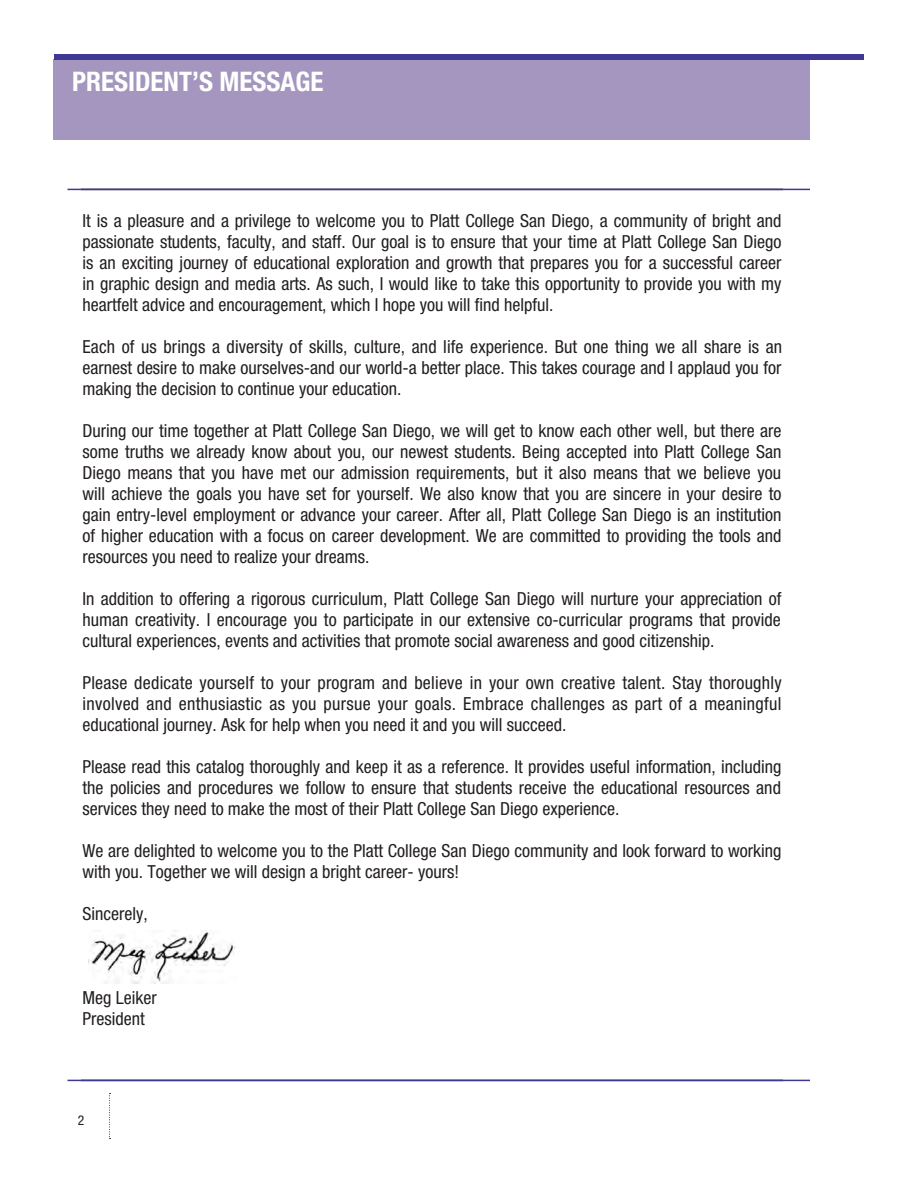
<style>
.page{position:relative;width:918px;height:1188px;background:#fff}
.page>*{position:absolute;margin:0;border:0;box-sizing:border-box;transform-origin:0 0}
.t1{font:700 condensed 27px "Helvetica Neue LT Std";color:#fff}
.t2{font:condensed 18px/21px "Helvetica Neue LT Std";color:#231f20;text-align:justify}
.t3{font:condensed 13.5px "Helvetica Neue LT Std";color:#231f20}
</style>
<div class="page">
<img style="left:89px;top:930px;width:147px;height:54px">
<div style="left:54px;top:59px;width:756px;height:81px;background:#a496be"></div>
<svg style="left:109px;top:1093px;width:2px;height:46px"></svg>
<hr style="left:68px;top:189px;width:742px;height:1px;background:#3f3996">
<hr style="left:68px;top:1080px;width:742px;height:1px;background:#3f3996">
<div style="left:54px;top:54px;width:810px;height:6px;background:#3f3996"></div>
<p class="t1" style="left:72px;top:65px;width:253px">PRESIDENT’S MESSAGE</p>
<p class="t2" style="left:82px;top:210px;width:701px">It is a pleasure and a privilege to welcome you to Platt College San Diego, a community of bright and passionate students, faculty, and staff. Our goal is to ensure that your time at Platt College San Diego is an exciting journey of educational exploration and growth that prepares you for a successful career in graphic design and media arts. As such, I would like to take this opportunity to provide you with my heartfelt advice and encouragement, which I hope you will find helpful.</p>
<p class="t2" style="left:82px;top:336px;width:701px">Each of us brings a diversity of skills, culture, and life experience. But one thing we all share is an earnest desire to make ourselves-and our world-a better place. This takes courage and I applaud you for making the decision to continue your education.</p>
<p class="t2" style="left:82px;top:420px;width:701px">During our time together at Platt College San Diego, we will get to know each other well, but there are some truths we already know about you, our newest students. Being accepted into Platt College San Diego means that you have met our admission requirements, but it also means that we believe you will achieve the goals you have set for yourself. We also know that you are sincere in your desire to gain entry-level employment or advance your career. After all, Platt College San Diego is an institution of higher education with a focus on career development. We are committed to providing the tools and resources you need to realize your dreams.</p>
<p class="t2" style="left:82px;top:588px;width:700px">In addition to offering a rigorous curriculum, Platt College San Diego will nurture your appreciation of human creativity. I encourage you to participate in our extensive co-curricular programs that provide cultural experiences, events and activities that promote social awareness and good citizenship.</p>
<p class="t2" style="left:82px;top:672px;width:701px">Please dedicate yourself to your program and believe in your own creative talent. Stay thoroughly involved and enthusiastic as you pursue your goals. Embrace challenges as part of a meaningful educational journey. Ask for help when you need it and you will succeed.</p>
<p class="t2" style="left:82px;top:756px;width:701px">Please read this catalog thoroughly and keep it as a reference. It provides useful information, including the policies and procedures we follow to ensure that students receive the educational resources and services they need to make the most of their Platt College San Diego experience.</p>
<p class="t2" style="left:82px;top:840px;width:700px">We are delighted to welcome you to the Platt College San Diego community and look forward to working with you. Together we will design a bright career- yours!</p>
<p class="t2" style="left:82px;top:903px;width:67px">Sincerely,</p>
<p class="t2" style="left:82px;top:987px;width:76px">Meg Leiker</p>
<p class="t2" style="left:82px;top:1008px;width:64px">President</p>
<p class="t3" style="left:78px;top:1113px;width:8px">2</p>
</div>
